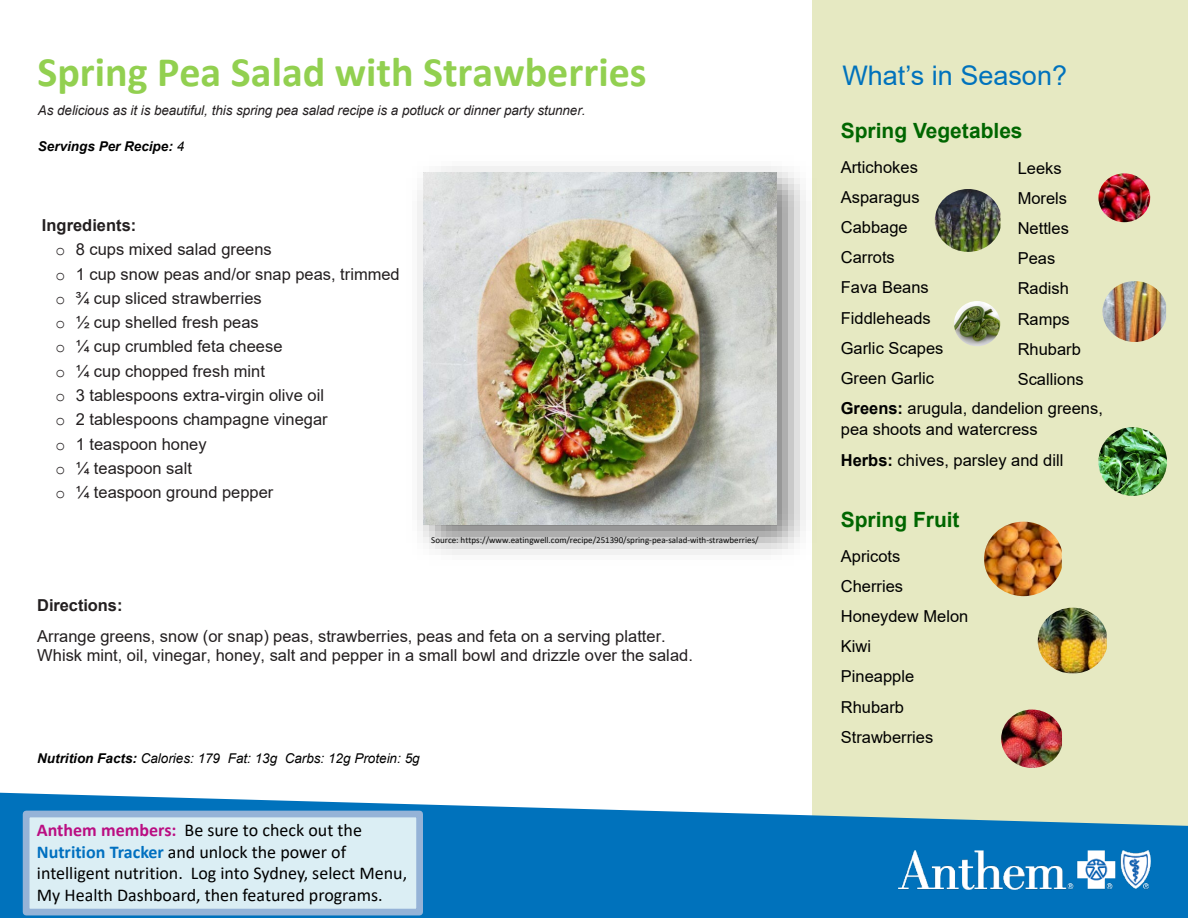
<style>
.page{position:relative;width:1188px;height:918px;background:#fff}
.page>*{position:absolute;margin:0;border:0;box-sizing:border-box;transform-origin:0 0}
.t1{font:700 42px "Calibri";color:#92d050}
.t2{font:27px "Arial";color:#0072bc}
.t3{font:700 21px "Arial";color:#060}
.t4{font:18px/21.6px "Calibri";color:#000}
.t5{font:16.5px/19.8px "Arial";color:#231f20}
.t6{font:16.5px/21.3px "Arial";color:#000}
.t7{font:700 16.5px "Arial";color:#231f20}
.t8{font:italic 13.5px "Arial";letter-spacing:-.01em;color:#231f20}
.t9{font:italic 13.5px "Arial";letter-spacing:-.005em;color:#000}
.t10{font:italic 700 13.5px "Arial";color:#000}
.t11{font:9px "Calibri";color:#000}
.s1{font-weight:400}
.s2{font-family:"Courier New"}
.s3{font-weight:700}
.s4{font-weight:700;color:#ba0e82}
.s5{font-weight:700;color:#0070c0}
</style>
<div class="page">
<div style="left:812px;top:0;width:376px;height:857px;background:#e6e9c2"></div>
<svg style="left:0;top:793px;width:1188px;height:125px;fill:#0072bc"></svg>
<img style="left:899px;top:850px;width:251px;height:40px">
<img style="left:417px;top:166px;width:389px;height:389px">
<img style="left:424px;top:172px;width:352px;height:353px">
<img style="left:935px;top:189px;width:65px;height:63px">
<img style="left:984px;top:522px;width:78px;height:74px">
<img style="left:1098px;top:173px;width:52px;height:49px">
<img style="left:1102px;top:281px;width:64px;height:61px">
<img style="left:1038px;top:608px;width:69px;height:66px">
<img style="left:1001px;top:710px;width:61px;height:58px">
<img style="left:1098px;top:427px;width:69px;height:69px;border-radius:34px">
<img style="left:954px;top:301px;width:46px;height:45px">
<div style="left:26px;top:814px;width:394px;height:98px;background:#dbeef4"></div>
<div style="left:23px;top:811px;width:400px;height:104px;border:7px solid #95b3d7"></div>
<h2 class="t1" style="left:37px;top:42px;width:611px">Spring Pea Salad with Strawberries</h2>
<p class="t8" style="left:38px;top:102px;width:549px">As delicious as it is beautiful, this spring pea salad recipe is a potluck or dinner party stunner.</p>
<p class="t10" style="left:38px;top:137px;width:148px">Servings Per Recipe: <span class="s1">4</span></p>
<p class="t7" style="left:42px;top:214px;width:96px">Ingredients:</p>
<p class="t5" style="left:55px;top:239px;width:218px"><span class="s2">o</span> 8 cups mixed salad greens</p>
<p class="t5" style="left:55px;top:264px;width:346px"><span class="s2">o</span> 1 cup snow peas and/or snap peas, trimmed</p>
<p class="t5" style="left:55px;top:288px;width:208px"><span class="s2">o</span> ¾ cup sliced strawberries</p>
<p class="t5" style="left:55px;top:312px;width:205px"><span class="s2">o</span> ½ cup shelled fresh peas</p>
<p class="t5" style="left:55px;top:337px;width:229px"><span class="s2">o</span> ¼ cup crumbled feta cheese</p>
<p class="t5" style="left:55px;top:361px;width:211px"><span class="s2">o</span> ¼ cup chopped fresh mint</p>
<p class="t5" style="left:55px;top:385px;width:270px"><span class="s2">o</span> 3 tablespoons extra-virgin olive oil</p>
<p class="t5" style="left:55px;top:410px;width:274px"><span class="s2">o</span> 2 tablespoons champagne vinegar</p>
<p class="t5" style="left:55px;top:434px;width:153px"><span class="s2">o</span> 1 teaspoon honey</p>
<p class="t5" style="left:55px;top:458px;width:138px"><span class="s2">o</span> ¼ teaspoon salt</p>
<p class="t5" style="left:55px;top:482px;width:219px"><span class="s2">o</span> ¼ teaspoon ground pepper</p>
<p class="t11" style="left:431px;top:533px;width:329px">Source: https://www.eatingwell.com/recipe/251390/spring-pea-salad-with-strawberries/</p>
<p class="t7" style="left:37px;top:594px;width:87px">Directions:</p>
<p class="t5" style="left:37px;top:626px;width:657px">Arrange greens, snow (or snap) peas, strawberries, peas and feta on a serving platter.<br>Whisk mint, oil, vinegar, honey, salt and pepper in a small bowl and drizzle over the salad.</p>
<p class="t9" style="left:37px;top:750px;width:384px"><span class="s3">Nutrition Facts:</span> Calories: 179 Fat: 13g Carbs: 12g Protein: 5g</p>
<p class="t4" style="left:37px;top:819px;width:372px"><span class="s4">Anthem members:</span> Be sure to check out the <span class="s5">Nutrition Tracker</span> and unlock the power of intelligent nutrition. Log into Sydney, select Menu, My Health Dashboard, then featured programs.</p>
<p class="t2" style="left:842px;top:57px;width:226px">What’s in Season?</p>
<p class="t3" style="left:841px;top:116px;width:183px">Spring Vegetables</p>
<p class="t6" style="left:841px;top:156px;width:79px">Artichokes</p>
<p class="t6" style="left:841px;top:186px;width:80px">Asparagus</p>
<p class="t6" style="left:841px;top:217px;width:68px">Cabbage</p>
<p class="t6" style="left:841px;top:247px;width:56px">Carrots</p>
<p class="t6" style="left:841px;top:277px;width:89px">Fava Beans</p>
<p class="t6" style="left:841px;top:307px;width:91px">Fiddleheads</p>
<p class="t6" style="left:841px;top:337px;width:104px">Garlic Scapes</p>
<p class="t6" style="left:841px;top:367px;width:95px">Green Garlic</p>
<p class="t6" style="left:841px;top:398px;width:264px"><span class="s3">Greens:</span> arugula, dandelion greens, pea shoots and watercress</p>
<p class="t6" style="left:841px;top:449px;width:224px"><span class="s3">Herbs:</span> chives, parsley and dill</p>
<p class="t6" style="left:1018px;top:157px;width:46px">Leeks</p>
<p class="t6" style="left:1018px;top:187px;width:51px">Morels</p>
<p class="t6" style="left:1018px;top:217px;width:53px">Nettles</p>
<p class="t6" style="left:1018px;top:248px;width:39px">Peas</p>
<p class="t6" style="left:1018px;top:278px;width:53px">Radish</p>
<p class="t6" style="left:1018px;top:308px;width:54px">Ramps</p>
<p class="t6" style="left:1018px;top:338px;width:65px">Rhubarb</p>
<p class="t6" style="left:1018px;top:368px;width:68px">Scallions</p>
<p class="t3" style="left:841px;top:505px;width:120px">Spring Fruit</p>
<p class="t6" style="left:841px;top:545px;width:61px">Apricots</p>
<p class="t6" style="left:841px;top:575px;width:64px">Cherries</p>
<p class="t6" style="left:841px;top:606px;width:129px">Honeydew Melon</p>
<p class="t6" style="left:841px;top:636px;width:32px">Kiwi</p>
<p class="t6" style="left:841px;top:666px;width:75px">Pineapple</p>
<p class="t6" style="left:841px;top:696px;width:65px">Rhubarb</p>
<p class="t6" style="left:841px;top:726px;width:94px">Strawberries</p>
</div>
